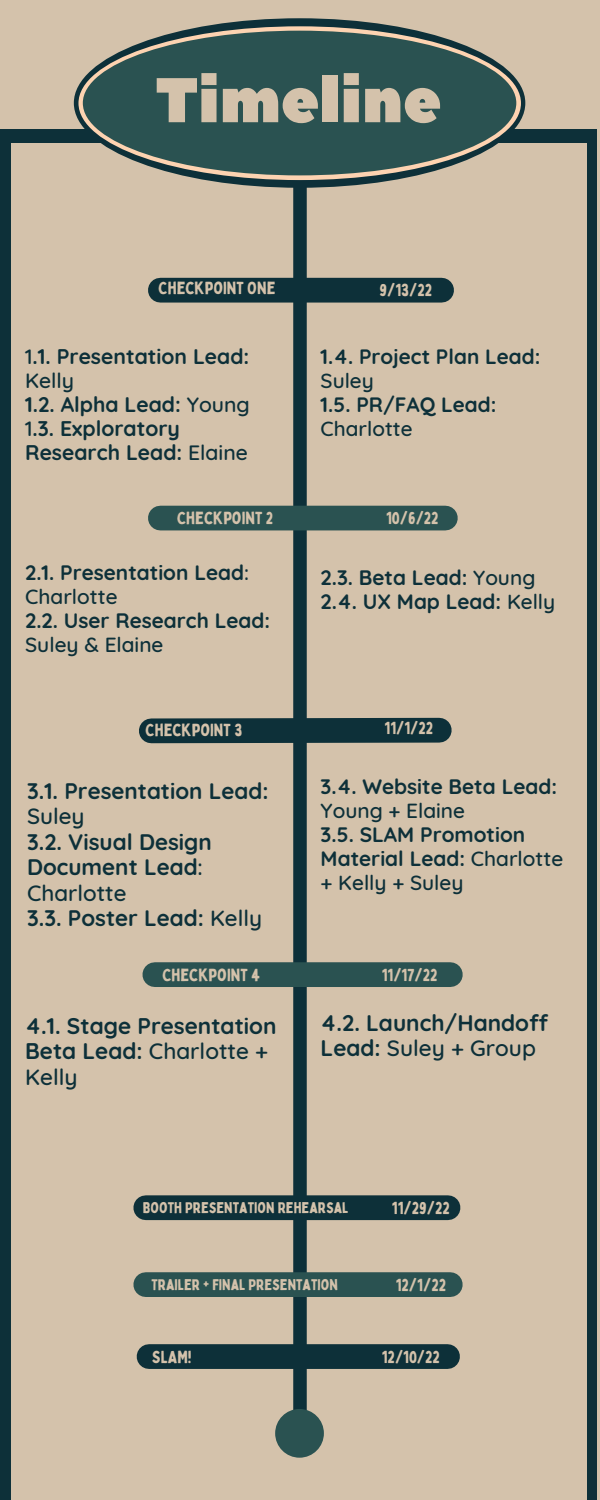
<style>
.page{position:relative;width:600px;height:1500px;background:#d4c2ab}
.page>*{position:absolute;margin:0;border:0;box-sizing:border-box;transform-origin:0 0}
.t1{font:63px "Peace Sans";color:#d4c2ab}
.t2{font:700 22.6px/25.5px "Quicksand";color:#0d3039}
.t3{font:700 22.4px/25.5px "Quicksand";color:#0d3039}
.t4{font:500 22.4px "Quicksand";color:#0d3039}
.t5{font:700 21.2px/24px "Quicksand";color:#0d3039}
.t6{font:700 20.8px/24px "Quicksand";color:#0d3039}
.t7{font:500 20.8px "Quicksand";color:#0d3039}
.t8{font:700 20.7px "Quicksand";color:#0d3039}
.t9{font:500 20.7px "Quicksand";color:#0d3039}
.t10{font:17.2px "Bobby Jones";color:#d4c2ab}
.t11{font:15.2px "Bobby Jones";color:#d4c2ab}
.s1{font-weight:500}
</style>
<div class="page">
<div style="left:0;top:129px;width:597px;height:1371px;background:#0d3039"></div>
<div style="left:11px;top:143px;width:575px;height:1357px;background:#d4c2ab"></div>
<div style="left:293px;top:136px;width:14px;height:1283px;background:#0d3039"></div>
<div style="left:74px;top:18px;width:451px;height:170px;background:#0d3039;border-radius:50%"></div>
<svg style="left:78px;top:26px;width:443px;height:154px;fill:#fdd3b1"></svg>
<div style="left:83px;top:31px;width:433px;height:144px;background:#2a5251;border-radius:50%"></div>
<div style="left:275px;top:1409px;width:49px;height:49px;background:#2a5251;border-radius:50%"></div>
<div style="left:160px;top:506px;width:285px;height:24px;background:#2a5251"></div>
<div style="left:160px;top:278px;width:282px;height:25px;background:#0d3039"></div>
<svg style="left:139px;top:705px;width:313px;height:51px"></svg>
<div style="left:155px;top:962px;width:295px;height:25px;background:#2a5251"></div>
<div style="left:146px;top:1195px;width:302px;height:25px;background:#0d3039"></div>
<div style="left:146px;top:1272px;width:304px;height:25px;background:#2a5251"></div>
<div style="left:149px;top:1344px;width:299px;height:25px;background:#0d3039"></div>
<h1 class="t1" style="left:155px;top:59px;width:287px">Timeline</h1>
<p class="t10" style="left:159px;top:277px;width:118px">CHECKPOINT ONE</p>
<p class="t10" style="left:380px;top:279px;width:54px">9/13/22</p>
<p class="t5" style="left:25px;top:344px;width:226px"><span class="s1">1</span>.1. Presentation Lead:<br><span class="s1">Kelly<br></span>1.2. Alpha Lead: <span class="s1">Young<br>1</span>.3. Exploratory<br>Research Lead: <span class="s1">Elaine</span></p>
<p class="t8" style="left:321px;top:343px;width:221px">1.4. Project Plan Lead:</p>
<p class="t9" style="left:321px;top:367px;width:55px">Suley</p>
<p class="t8" style="left:321px;top:391px;width:177px">1.5. PR/FAQ Lead:</p>
<p class="t9" style="left:321px;top:415px;width:93px">Charlotte</p>
<p class="t10" style="left:177px;top:507px;width:98px">CHECKPOINT 2</p>
<p class="t10" style="left:386px;top:507px;width:54px">10/6/22</p>
<p class="t6" style="left:25px;top:560px;width:225px">2.1. Presentation Lead<span class="s1">:<br>Charlotte</span></p>
<p class="t6" style="left:25px;top:608px;width:247px">2.2. User Research Lead:</p>
<p class="t7" style="left:25px;top:631px;width:140px">Suley &amp; Elaine</p>
<p class="t6" style="left:321px;top:565px;width:236px">2.3. Beta Lead: <span class="s1">Young<br></span>2.4. UX Map Lead: <span class="s1">Kelly</span></p>
<p class="t10" style="left:146px;top:719px;width:98px">CHECKPOINT 3</p>
<p class="t10" style="left:384px;top:717px;width:50px">11/1/22</p>
<p class="t3" style="left:27px;top:778px;width:243px">3.1. Presentation Lead:</p>
<p class="t4" style="left:27px;top:802px;width:59px">Suley</p>
<p class="t3" style="left:27px;top:829px;width:236px">3.2. Visual Design<br>Document Lead<span class="s1">:<br>Charlotte<br></span>3.3. Poster Lead: <span class="s1">Kelly</span></p>
<p class="t6" style="left:321px;top:775px;width:238px">3.4. Website Beta Lead:</p>
<p class="t7" style="left:321px;top:798px;width:146px">Young + Elaine</p>
<p class="t6" style="left:321px;top:823px;width:244px">3.5. SLAM Promotion<br>Material Lead: <span class="s1">Charlotte + Kelly + Suley</span></p>
<p class="t10" style="left:162px;top:964px;width:99px">CHECKPOINT 4</p>
<p class="t10" style="left:382px;top:964px;width:57px">11/17/22</p>
<p class="t2" style="left:25px;top:1012px;width:253px">4.1. Stage Presentation<br>Beta Lead: <span class="s1">Charlotte +<br>Kelly</span></p>
<p class="t2" style="left:321px;top:1010px;width:229px">4.2. Launch/Handoff<br>Lead: <span class="s1">Suley + Group</span></p>
<p class="t11" style="left:143px;top:1198px;width:207px">BOOTH PRESENTATION REHEARSAL</p>
<p class="t10" style="left:392px;top:1197px;width:59px">11/29/22</p>
<p class="t11" style="left:151px;top:1275px;width:188px">TRAILER + FINAL PRESENTATION</p>
<p class="t10" style="left:396px;top:1274px;width:52px">12/1/22</p>
<p class="t10" style="left:152px;top:1346px;width:41px">SLAM!</p>
<p class="t10" style="left:382px;top:1346px;width:60px">12/10/22</p>
</div>
